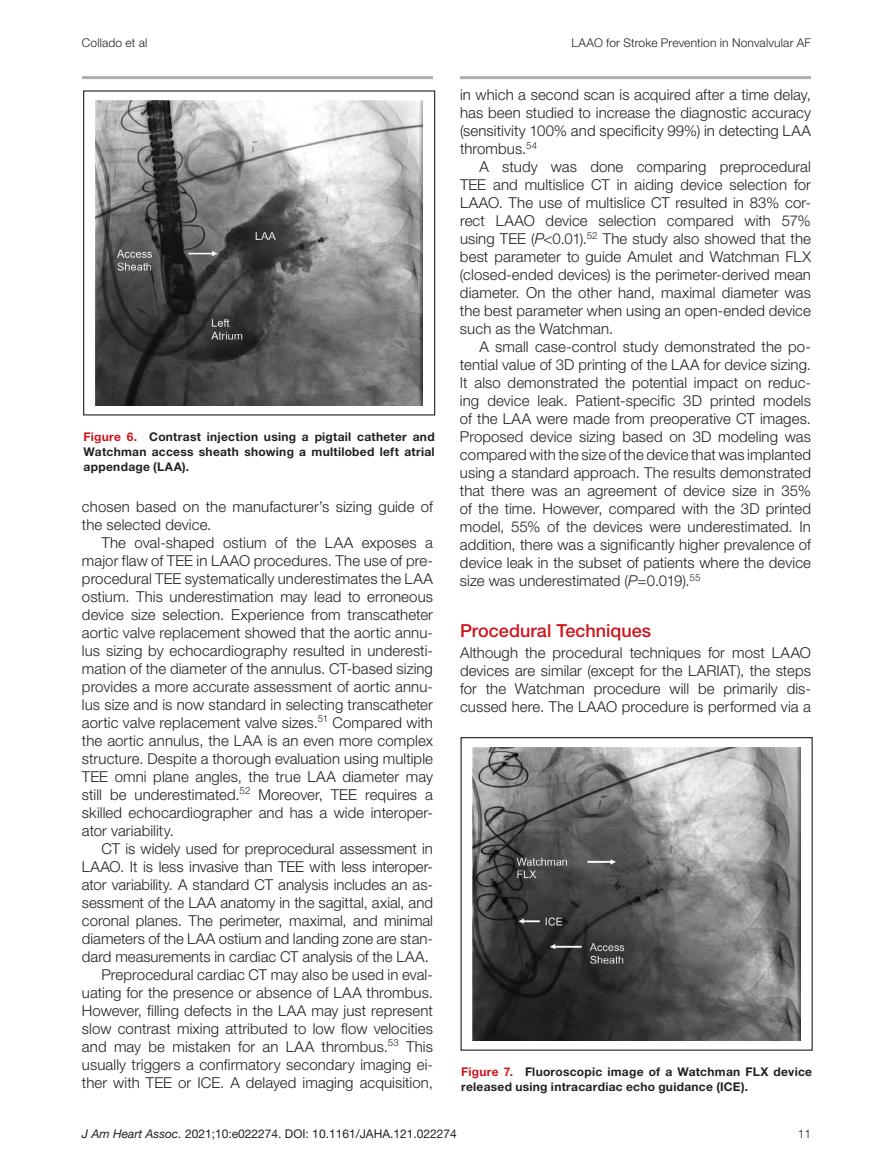
<style>
.page{position:relative;width:893px;height:1174px;background:#fff}
.page>*{position:absolute;margin:0;border:0;box-sizing:border-box;transform-origin:0 0}
.t1{font:500 18px "Helvetica Neue LT Std";color:#cd151d}
.t2{font:300 15px/18px "Helvetica Neue LT Std";letter-spacing:.005em;color:#231f20;text-align:justify}
.t3{font:700 12px/15px "Helvetica Neue LT Std";letter-spacing:.02em;color:#231f20;text-align:justify}
.t4{font:12px "Helvetica Neue LT Std";color:#231f20}
.t5{font:300 12px "Helvetica Neue LT Std";letter-spacing:.015em;color:#231f20}
.s1{color:#cd151d}
.s2{font-style:italic}
</style>
<div class="page">
<img style="left:95px;top:101px;width:328px;height:304px">
<div style="left:83px;top:90px;width:352px;height:325px;border:1px solid #231f20"></div>
<img style="left:473px;top:747px;width:327px;height:293px">
<hr style="left:82px;top:76px;width:351px;height:3px;background:#aeafb3">
<hr style="left:460px;top:76px;width:351px;height:3px;background:#aeafb3">
<p class="t5" style="left:82px;top:35px;width:67px">Collado et al</p>
<p class="t5" style="left:571px;top:35px;width:241px">LAAO for Stroke Prevention in Nonvalvular AF</p>
<p class="t3" style="left:84px;top:429px;width:353px"><span class="s1">Figure 6.</span> Contrast injection using a pigtail catheter and Watchman access sheath showing a multilobed left atrial appendage (LAA).</p>
<p class="t2" style="left:82px;top:497px;width:352px">chosen based on the manufacturer’s sizing guide of the selected device.</p>
<p class="t2" style="left:82px;top:533px;width:353px;text-indent:20px">The oval-shaped ostium of the LAA exposes a major flaw of TEE in LAAO procedures. The use of pre&shy;procedural TEE systematically underestimates the LAA ostium. This underestimation may lead to erroneous device size selection. Experience from transcatheter aortic valve replacement showed that the aortic annu&shy;lus sizing by echocardiography resulted in underesti&shy;mation of the diameter of the annulus. CT-based sizing provides a more accurate assessment of aortic annu&shy;lus size and is now standard in selecting transcatheter aortic valve replacement valve sizes.<sup>51</sup> Compared with the aortic annulus, the LAA is an even more complex structure. Despite a thorough evaluation using multiple TEE omni plane angles, the true LAA diameter may still be underestimated.<sup>52</sup> Moreover, TEE requires a skilled echocardiographer and has a wide interoper&shy;ator variability.</p>
<p class="t2" style="left:82px;top:839px;width:353px;text-align:right">CT is widely used for preprocedural assessment in LAAO. It is less invasive than TEE with less interoper&shy;ator variability. A standard CT analysis includes an as&shy;sessment of the LAA anatomy in the sagittal, axial, and coronal planes. The perimeter, maximal, and minimal diameters of the LAA ostium and landing zone are stan&shy;dard measurements in cardiac CT analysis of the LAA.<br>Preprocedural cardiac CT may also be used in eval&shy;uating for the presence or absence of LAA thrombus.<br>However, filling defects in the LAA may just represent slow contrast mixing attributed to low flow velocities and may be mistaken for an LAA thrombus.<sup>53</sup> This usually triggers a confirmatory secondary imaging ei&shy;ther with TEE or ICE. A delayed imaging acquisition,</p>
<p class="t2" style="left:460px;top:85px;width:352px">in which a second scan is acquired after a time delay, has been studied to increase the diagnostic accuracy (sensitivity 100% and specificity 99%) in detecting LAA thrombus.<sup>54</sup></p>
<p class="t2" style="left:460px;top:157px;width:352px;text-indent:20px">A study was done comparing preprocedural TEE and multislice CT in aiding device selection for LAAO. The use of multislice CT resulted in 83% cor&shy;rect LAAO device selection compared with 57% using TEE (<span class="s2">P</span>&lt;0.01).<sup>52</sup> The study also showed that the best parameter to guide Amulet and Watchman FLX (closed-ended devices) is the perimeter-derived mean diameter. On the other hand, maximal diameter was the best parameter when using an open-ended device such as the Watchman.</p>
<p class="t2" style="left:460px;top:337px;width:353px;text-indent:20px">A small case-control study demonstrated the po&shy;tential value of 3D printing of the LAA for device sizing.<br>It also demonstrated the potential impact on reduc&shy;ing device leak. Patient-specific 3D printed models of the LAA were made from preoperative CT images.<br>Proposed device sizing based on 3D modeling was compared with the size of the device that was implanted using a standard approach. The results demonstrated that there was an agreement of device size in 35% of the time. However, compared with the 3D printed model, 55% of the devices were underestimated. In addition, there was a significantly higher prevalence of device leak in the subset of patients where the device size was underestimated (<span class="s2">P</span>=0.019).<sup>55</sup></p>
<p class="t1" style="left:460px;top:620px;width:193px">Procedural Techniques</p>
<p class="t2" style="left:460px;top:643px;width:353px">Although the procedural techniques for most LAAO devices are similar (except for the LARIAT), the steps for the Watchman procedure will be primarily dis&shy;cussed here. The LAAO procedure is performed via a</p>
<p class="t3" style="left:461px;top:1064px;width:352px"><span class="s1">Figure 7.</span> Fluoroscopic image of a Watchman FLX device released using intracardiac echo guidance (ICE).</p>
<p class="t4" style="left:82px;top:1126px;width:376px"><span class="s2">J Am Heart Assoc.</span> 2021;10:e022274. DOI: 10.1161/JAHA.121.022274</p>
<p class="t5" style="left:798px;top:1126px;width:15px">11</p>
</div>
